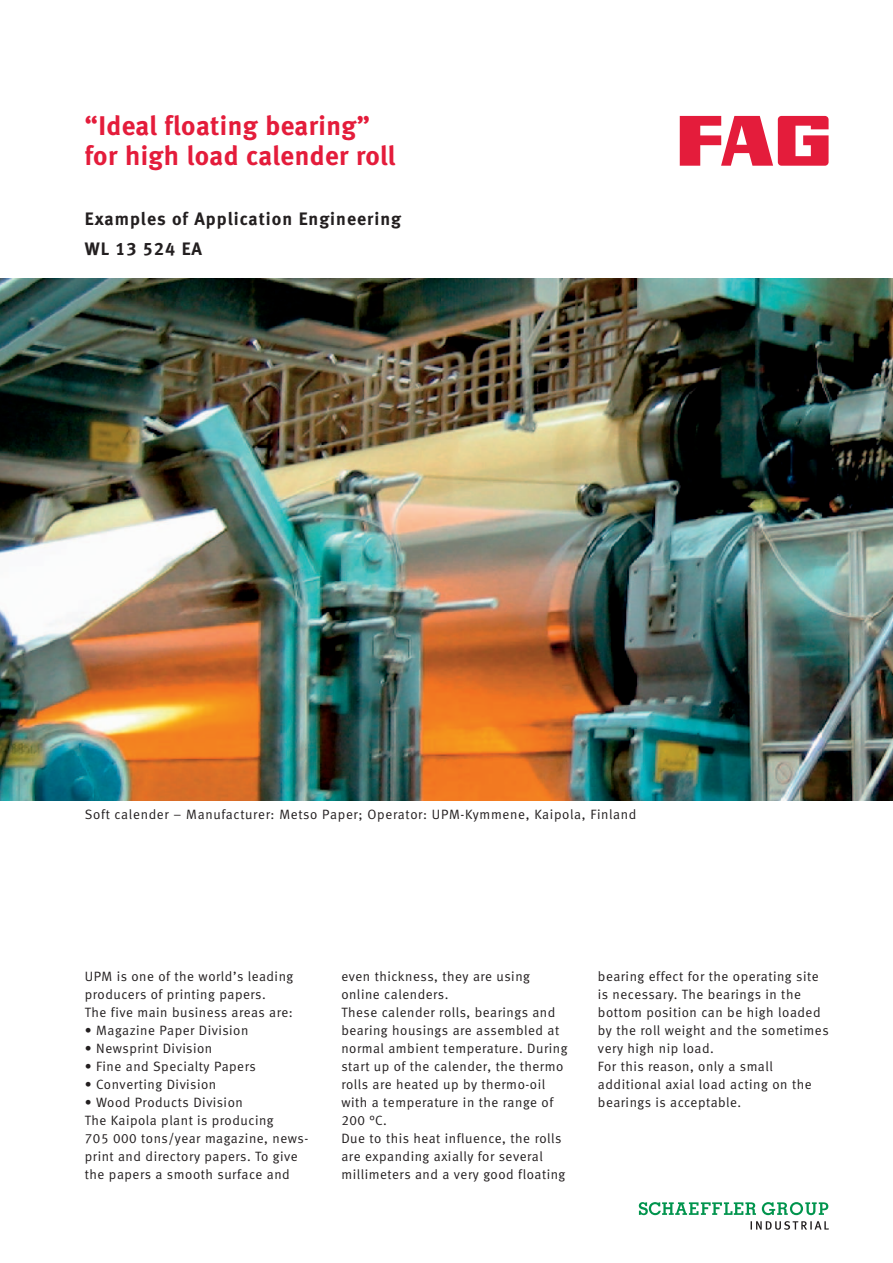
<style>
.page{position:relative;width:893px;height:1263px;background:#fff}
.page>*{position:absolute;margin:0;border:0;box-sizing:border-box;transform-origin:0 0}
.t1{font:27px/30px "Meta Bold LF";letter-spacing:.015em;color:#e41c3b}
.t2{font:18px/30px "Meta Bold LF";letter-spacing:.055em;color:#231f20}
.t3{font:13.5px/18px "Meta Normal LF";letter-spacing:.04em;color:#231f20}
</style>
<div class="page">
<img style="left:0;top:279px;width:893px;height:522px">
<svg style="left:751px;top:1221px;width:78px;height:9px"></svg>
<svg style="left:639px;top:1202px;width:189px;height:13px"></svg>
<svg style="left:680px;top:116px;width:148px;height:50px"></svg>
<h1 class="t1" style="left:85px;top:113px;width:312px">“Ideal floating bearing” for high load calender roll</h1>
<h2 class="t2" style="left:85px;top:206px;width:318px">Examples of Application Engineering<br>WL 13 524 EA</h2>
<p class="t3" style="left:85px;top:806px;width:553px">Soft calender – Manufacturer: Metso Paper; Operator: UPM-Kymmene, Kaipola, Finland</p>
<p class="t3" style="left:85px;top:968px;width:210px">UPM is one of the world’s leading producers of printing papers.<br>The five main business areas are:</p>
<p class="t3" style="left:85px;top:1022px;width:165px">• Magazine Paper Division</p>
<p class="t3" style="left:85px;top:1040px;width:129px">• Newsprint Division</p>
<p class="t3" style="left:85px;top:1058px;width:173px">• Fine and Specialty Papers</p>
<p class="t3" style="left:85px;top:1076px;width:133px">• Converting Division</p>
<p class="t3" style="left:85px;top:1094px;width:225px">• Wood Products Division<br>The Kaipola plant is producing<br>705 000 tons/year magazine, news&shy;print and directory papers. To give the papers a smooth surface and</p>
<p class="t3" style="left:341px;top:968px;width:228px">even thickness, they are using online calenders.<br>These calender rolls, bearings and bearing housings are assembled at normal ambient temperature. During start up of the calender, the thermo rolls are heated up by thermo-oil with a temperature in the range of<br>200 °C.<br>Due to this heat influence, the rolls are expanding axially for several millimeters and a very good floating</p>
<p class="t3" style="left:598px;top:968px;width:232px">bearing effect for the operating site is necessary. The bearings in the bottom position can be high loaded by the roll weight and the sometimes very high nip load.<br>For this reason, only a small additional axial load acting on the bearings is acceptable.</p>
</div>
